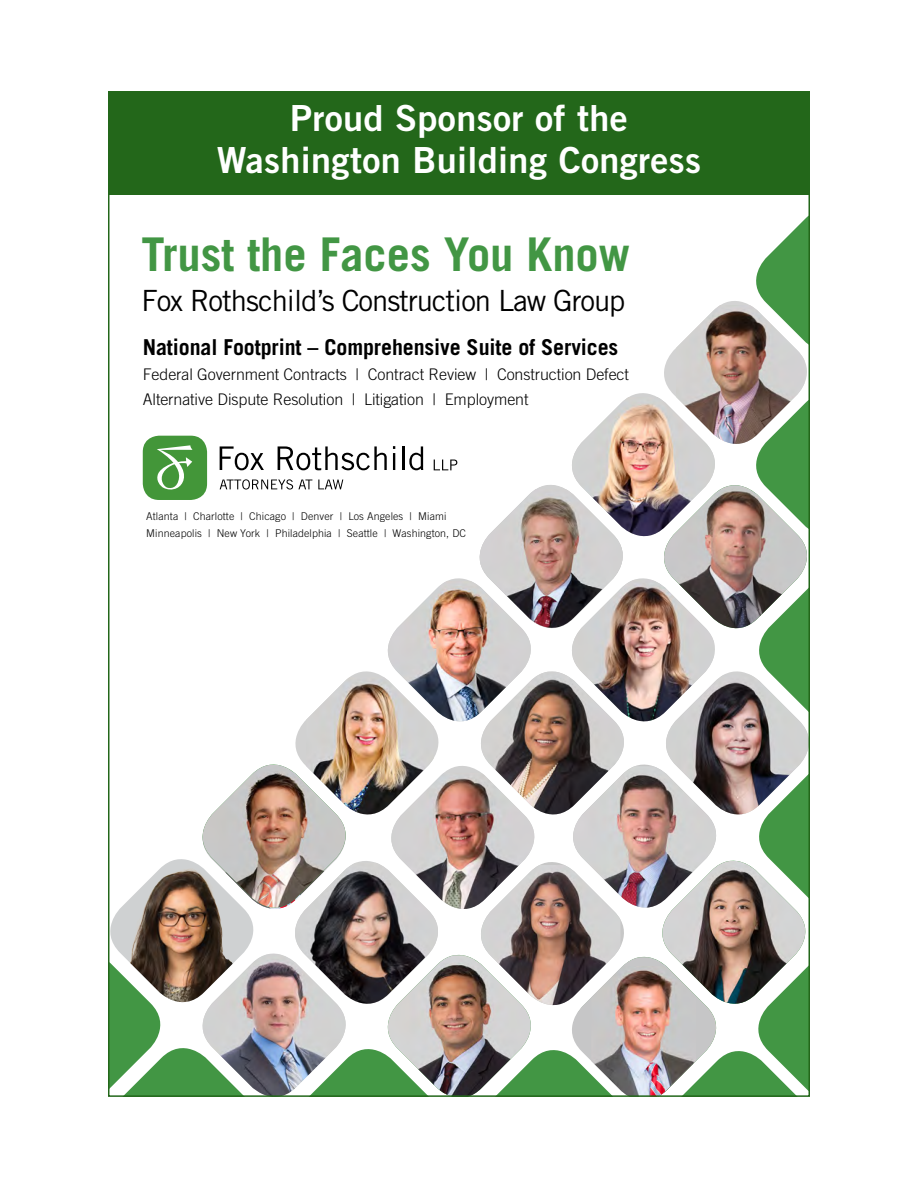
<style>
.page{position:relative;width:918px;height:1188px;background:#fff}
.page>*{position:absolute;margin:0;border:0;box-sizing:border-box;transform-origin:0 0}
.t1{font:700 46.5px "Trade Gothic LT Std";color:#429644}
.t2{font:36px/42px "Trade Gothic LT Std Bd 2";letter-spacing:.01em;color:#fff;text-align:center}
.t3{font:29.25px "Trade Gothic LT Std";letter-spacing:-.035em;color:#000}
.t4{font:700 21.9px "Trade Gothic LT Std";letter-spacing:-.005em;color:#000}
.t5{font:300 16.05px/24.9px "Trade Gothic LT Std";letter-spacing:-.005em;color:#000}
.t6{font:300 10.65px/17.9px "Trade Gothic LT Std";letter-spacing:.01em;color:#000}
</style>
<div class="page">
<img style="left:108px;top:196px;width:702px;height:901px">
<div style="left:108px;top:91px;width:702px;height:103px;background:#23671a"></div>
<h2 class="t2" style="left:217px;top:96px;width:486px">Proud Sponsor of the<br>Washington Building Congress</h2>
<h1 class="t1" style="left:141px;top:226px;width:490px">Trust the Faces You Know</h1>
<h3 class="t3" style="left:141px;top:283px;width:486px">Fox Rothschild’s Construction Law Group</h3>
<h3 class="t4" style="left:143px;top:334px;width:477px">National Footprint – Comprehensive Suite of Services</h3>
<p class="t5" style="left:143px;top:361px;width:488px">Federal Government Contracts | Contract Review | Construction Defect<br>Alternative Dispute Resolution | Litigation | Employment</p>
<p class="t6" style="left:146px;top:507px;width:321px">Atlanta | Charlotte | Chicago | Denver | Los Angeles | Miami<br>Minneapolis | New York | Philadelphia | Seattle | Washington, DC</p>
</div>
